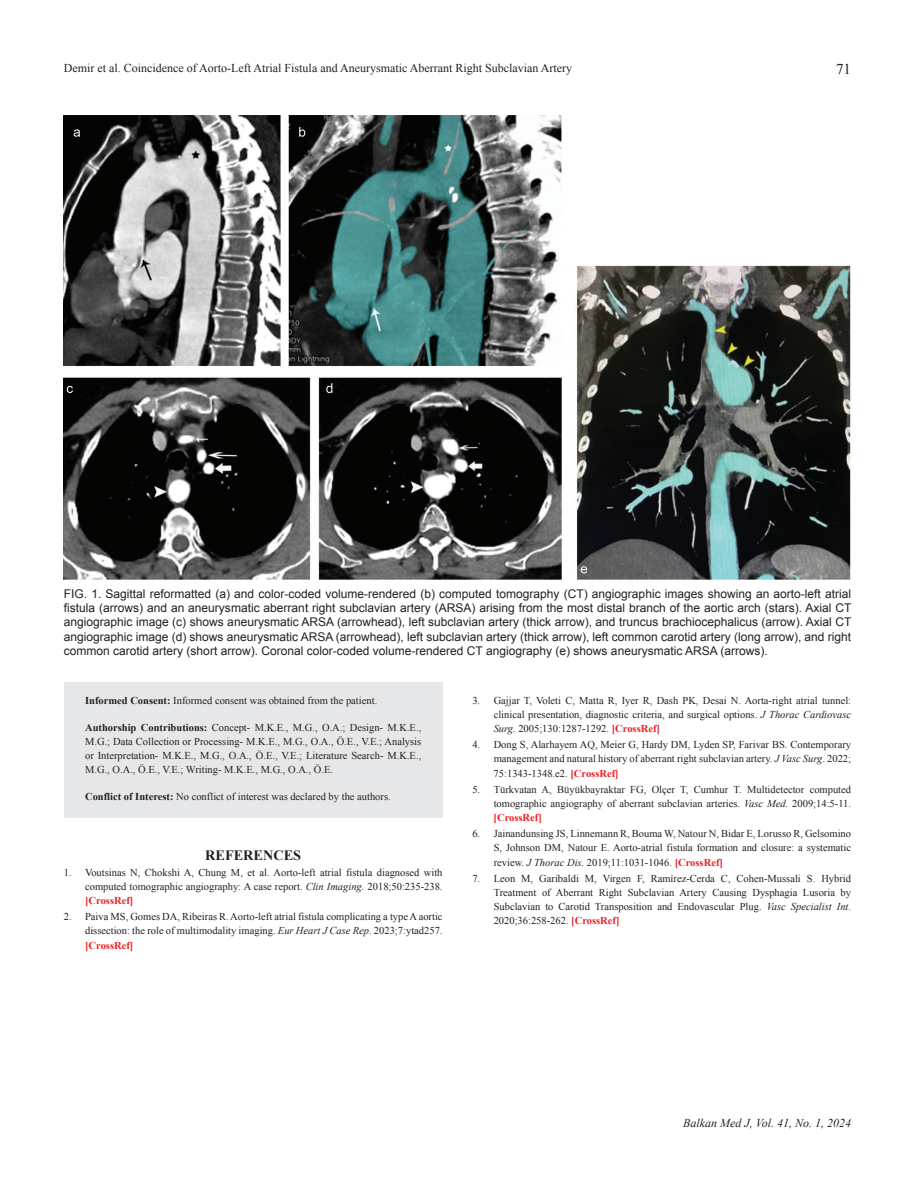
<style>
.page{position:relative;width:915px;height:1191px;background:#fff}
.page>*{position:absolute;margin:0;border:0;box-sizing:border-box;transform-origin:0 0}
.t1{font:15px "Times New Roman";color:#231f20}
.ARA_BASLIK{font:700 14.25px "Times New Roman";color:#231f20}
.RESİM-ALTI{font:12px/14.4px "Arial";color:#231f20;text-align:justify}
.t2{font:12px "Times New Roman";color:#231f20}
.t3{font:italic 12px "Times New Roman";color:#231f20}
.ETİK{font:10.5px/14.2px "Times New Roman";color:#231f20;text-align:justify}
.s1{font-weight:700}
.s2{font-style:italic}
.s3{font-weight:700;color:#ee1d23}
</style>
<div class="page">
<div style="left:64px;top:682px;width:378px;height:136px;background:#e6e7e9"></div>
<img style="left:64px;top:115px;width:786px;height:464px">
<p class="t2" style="left:64px;top:60px;width:509px">Demir et al. Coincidence of Aorto-Left Atrial Fistula and Aneurysmatic Aberrant Right Subclavian Artery</p>
<h1 class="t1" style="left:835px;top:59px;width:16px">71</h1>
<p class="RESİM-ALTI" style="left:64px;top:586px;width:788px">FIG. 1. Sagittal reformatted (a) and color-coded volume-rendered (b) computed tomography (CT) angiographic images showing an aorto-left atrial fistula (arrows) and an aneurysmatic aberrant right subclavian artery (ARSA) arising from the most distal branch of the aortic arch (stars). Axial CT angiographic image (c) shows aneurysmatic ARSA (arrowhead), left subclavian artery (thick arrow), and truncus brachiocephalicus (arrow). Axial CT angiographic image (d) shows aneurysmatic ARSA (arrowhead), left subclavian artery (thick arrow), left common carotid artery (long arrow), and right common carotid artery (short arrow). Coronal color-coded volume-rendered CT angiography (e) shows aneurysmatic ARSA (arrows).</p>
<p class="ETİK" style="left:85px;top:693px;width:293px"><span class="s1">Informed Consent:</span> Informed consent was obtained from the patient.</p>
<p class="ETİK" style="left:85px;top:720px;width:337px"><span class="s1">Authorship Contributions:</span> Concept- M.K.E., M.G., O.A.; Design- M.K.E., M.G.; Data Collection or Processing- M.K.E., M.G., O.A., Ö.E., V.E.; Analysis or Interpretation- M.K.E., M.G., O.A., Ö.E., V.E.; Literature Search- M.K.E., M.G., O.A., Ö.E., V.E.; Writing- M.K.E., M.G., O.A., Ö.E.</p>
<p class="ETİK" style="left:85px;top:789px;width:307px"><span class="s1">Conflict of Interest:</span> No conflict of interest was declared by the authors.</p>
<p class="ARA_BASLIK" style="left:205px;top:846px;width:97px">REFERENCES</p>
<p class="ETİK" style="left:85px;top:864px;width:359px;text-indent:-21px">1. Voutsinas N, Chokshi A, Chung M, et al. Aorto-left atrial fistula diagnosed with computed tomographic angiography: A case report. <span class="s2">Clin Imaging.</span> 2018;50:235-238. <span class="s3">[CrossRef]</span></p>
<p class="ETİK" style="left:85px;top:909px;width:359px;text-indent:-21px">2. Paiva MS, Gomes DA, Ribeiras R. Aorto-left atrial fistula complicating a type A aortic dissection: the role of multimodality imaging. <span class="s2">Eur Heart J Case Rep</span>. 2023;7:ytad257. <span class="s3">[CrossRef]</span></p>
<p class="ETİK" style="left:493px;top:693px;width:359px;text-indent:-21px">3. Gajjar T, Voleti C, Matta R, Iyer R, Dash PK, Desai N. Aorta-right atrial tunnel: clinical presentation, diagnostic criteria, and surgical options. <span class="s2">J Thorac Cardiovasc Surg.</span> 2005;130:1287-1292. <span class="s3">[CrossRef]</span></p>
<p class="ETİK" style="left:493px;top:737px;width:359px;text-indent:-21px">4. Dong S, Alarhayem AQ, Meier G, Hardy DM, Lyden SP, Farivar BS. Contemporary management and natural history of aberrant right subclavian artery. <span class="s2">J Vasc Surg</span>. 2022; 75:1343-1348.e2. <span class="s3">[CrossRef]</span></p>
<p class="ETİK" style="left:493px;top:781px;width:359px;text-indent:-21px">5. Türkvatan A, Büyükbayraktar FG, Olçer T, Cumhur T. Multidetector computed tomographic angiography of aberrant subclavian arteries. <span class="s2">Vasc Med.</span> 2009;14:5-11. <span class="s3">[CrossRef]</span></p>
<p class="ETİK" style="left:493px;top:826px;width:359px;text-indent:-21px">6. Jainandunsing JS, Linnemann R, Bouma W, Natour N, Bidar E, Lorusso R, Gelsomino S, Johnson DM, Natour E. Aorto-atrial fistula formation and closure: a systematic review. <span class="s2">J Thorac Dis.</span> 2019;11:1031-1046. <span class="s3">[CrossRef]</span></p>
<p class="ETİK" style="left:493px;top:870px;width:359px;text-indent:-21px">7. Leon M, Garibaldi M, Virgen F, Ramírez-Cerda C, Cohen-Mussali S. Hybrid Treatment of Aberrant Right Subclavian Artery Causing Dysphagia Lusoria by Subclavian to Carotid Transposition and Endovascular Plug. <span class="s2">Vasc Specialist Int</span>.<br>2020;36:258-262. <span class="s3">[CrossRef]</span></p>
<p class="t3" style="left:682px;top:1114px;width:169px">Balkan Med J, Vol. 41, No. 1, 2024</p>
</div>
